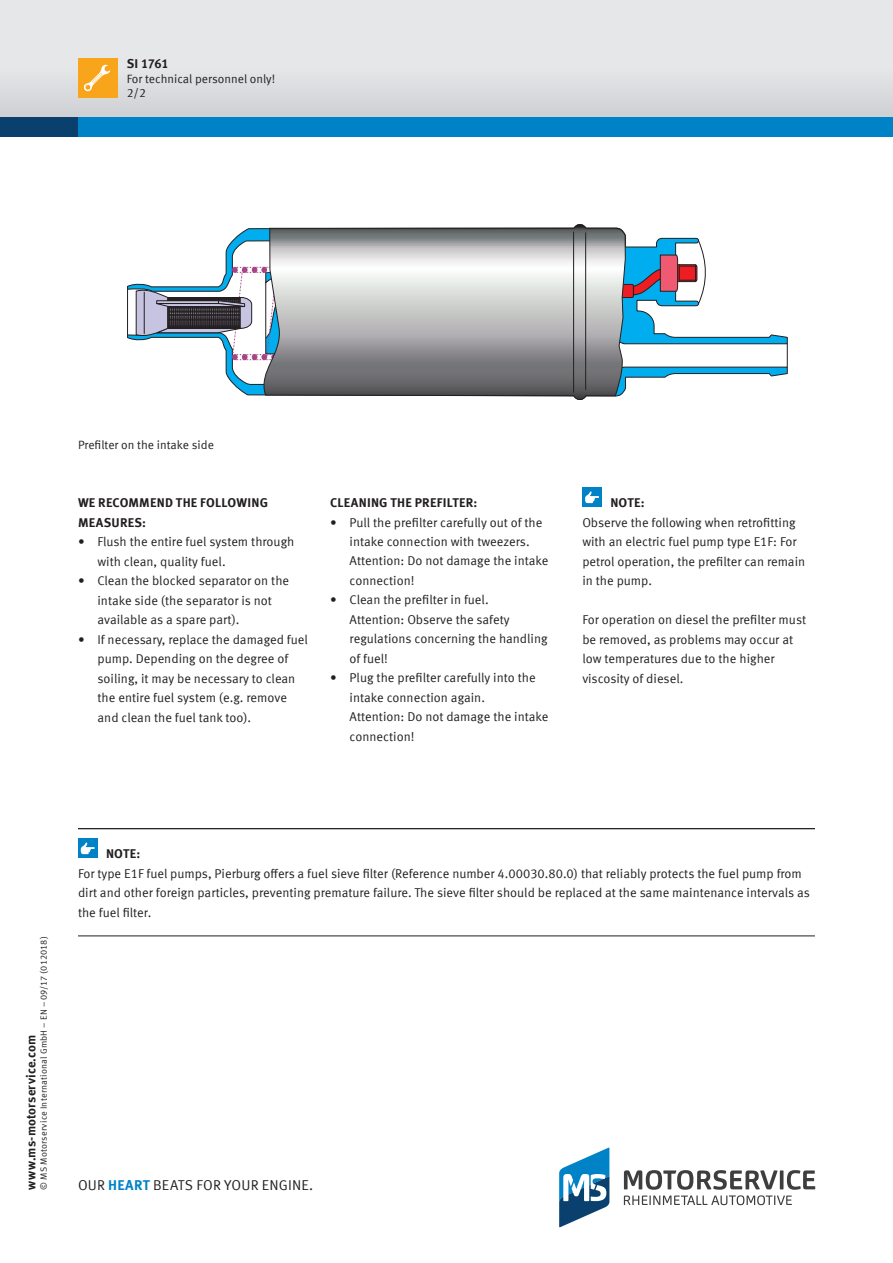
<style>
.page{position:relative;width:893px;height:1263px;background:#fff}
.page>*{position:absolute;margin:0;border:0;box-sizing:border-box;transform-origin:0 0}
.t1{font:14.25px "Meta Offc Pro Norm";letter-spacing:.01em;color:#231f20}
.t2{font:12.75px/19.5px "Meta Offc Pro Norm";color:#231f20}
.t3{font:700 12.75px/19.5px "Meta Offc Pro";letter-spacing:.015em;color:#231f20}
.t4{font:12px "Meta Offc Pro Norm";color:#231f20}
.t5{font:9px "Meta Offc Pro Norm";letter-spacing:.02em;color:#231f20}
.s1{font-family:"Meta Offc Pro";font-weight:700;color:#0082c7}
</style>
<div class="page">
<div style="left:0;top:0;width:893px;height:127px;background:#e6e7e9"></div>
<div style="left:0;top:68px;width:893px;height:49px;background:#dadbde"></div>
<div style="left:0;top:117px;width:893px;height:19px;background:#09406e"></div>
<div style="left:78px;top:117px;width:815px;height:19px;background:#0082c7"></div>
<div style="left:78px;top:58px;width:39px;height:39px;background:#f9a51b"></div>
<svg style="left:83px;top:64px;width:27px;height:28px"></svg>
<svg style="left:559px;top:1147px;width:50px;height:80px"></svg>
<svg style="left:624px;top:1170px;width:191px;height:35px"></svg>
<svg style="left:127px;top:228px;width:661px;height:168px"></svg>
<svg style="left:135px;top:250px;width:123px;height:127px"></svg>
<svg style="left:258px;top:224px;width:368px;height:176px;background:#aaacae"></svg>
<hr style="left:585px;top:232px;width:1px;height:158px;background:#231f20">
<hr style="left:573px;top:232px;width:1px;height:161px;background:#231f20">
<hr style="left:265px;top:283px;width:1px;height:55px;background:#231f20">
<svg style="left:566px;top:240px;width:142px;height:65px"></svg>
<svg style="left:787px;top:344px;width:1px;height:23px"></svg>
<hr style="left:127px;top:289px;width:1px;height:46px;background:#231f20">
<div style="left:582px;top:488px;width:20px;height:19px;background:#0082c7"></div>
<svg style="left:585px;top:491px;width:14px;height:12px"></svg>
<div style="left:78px;top:838px;width:19px;height:20px;background:#0082c7"></div>
<svg style="left:81px;top:842px;width:14px;height:12px"></svg>
<hr style="left:78px;top:828px;width:737px;height:1px;background:#231f20">
<hr style="left:78px;top:936px;width:737px;height:1px;background:#231f20">
<p class="t3" style="left:127px;top:53px;width:43px">SI 1761</p>
<p class="t4" style="left:127px;top:84px;width:21px">2/2</p>
<p class="t4" style="left:127px;top:70px;width:150px">For technical personnel only!</p>
<p class="t4" style="left:78px;top:435px;width:137px">Prefilter on the intake side</p>
<p class="t3" style="left:78px;top:492px;width:191px">WE RECOMMEND THE FOLLOWING<br>MEASURES:</p>
<p class="t2" style="left:97px;top:531px;width:199px;text-indent:-19px">• Flush the entire fuel system through with clean, quality fuel.</p>
<p class="t2" style="left:97px;top:570px;width:193px;text-indent:-19px">• Clean the blocked separator on the intake side (the separator is not available as a spare part).</p>
<p class="t2" style="left:97px;top:628px;width:212px;text-indent:-19px">• If necessary, replace the damaged fuel pump. Depending on the degree of soiling, it may be necessary to clean the entire fuel system (e.g. remove and clean the fuel tank too).</p>
<p class="t3" style="left:330px;top:492px;width:149px">CLEANING THE PREFILTER:</p>
<p class="t2" style="left:350px;top:511px;width:200px;text-indent:-19px">• Pull the prefilter carefully out of the intake connection with tweezers.<br>Attention: Do not damage the intake connection!</p>
<p class="t2" style="left:350px;top:589px;width:199px;text-indent:-19px">• Clean the prefilter in fuel.<br>Attention: Observe the safety regulations concerning the handling of fuel!</p>
<p class="t2" style="left:350px;top:667px;width:200px;text-indent:-19px">• Plug the prefilter carefully into the intake connection again.<br>Attention: Do not damage the intake connection!</p>
<p class="t3" style="left:610px;top:492px;width:36px">NOTE:</p>
<p class="t2" style="left:582px;top:512px;width:224px">Observe the following when retrofitting with an electric fuel pump type E1F: For petrol operation, the prefilter can remain in the pump.</p>
<p class="t2" style="left:582px;top:609px;width:225px">For operation on diesel the prefilter must be removed, as problems may occur at low temperatures due to the higher viscosity of diesel.</p>
<p class="t5" style="left:37px;top:1189px;width:255px;rotate:-90deg">© MS Motorservice International GmbH – EN – 09/17 (012018)</p>
<p class="t3" style="left:21px;top:1189px;width:156px;rotate:-90deg">www.ms-motorservice.com</p>
<p class="t3" style="left:106px;top:843px;width:36px">NOTE:</p>
<p class="t2" style="left:78px;top:863px;width:733px">For type E1F fuel pumps, Pierburg offers a fuel sieve filter (Reference number 4.00030.80.0) that reliably protects the fuel pump from dirt and other foreign particles, preventing premature failure. The sieve filter should be replaced at the same maintenance intervals as the fuel filter.</p>
<p class="t1" style="left:78px;top:1174px;width:237px">OUR <span class="s1">HEART</span> BEATS FOR YOUR ENGINE.</p>
</div>
